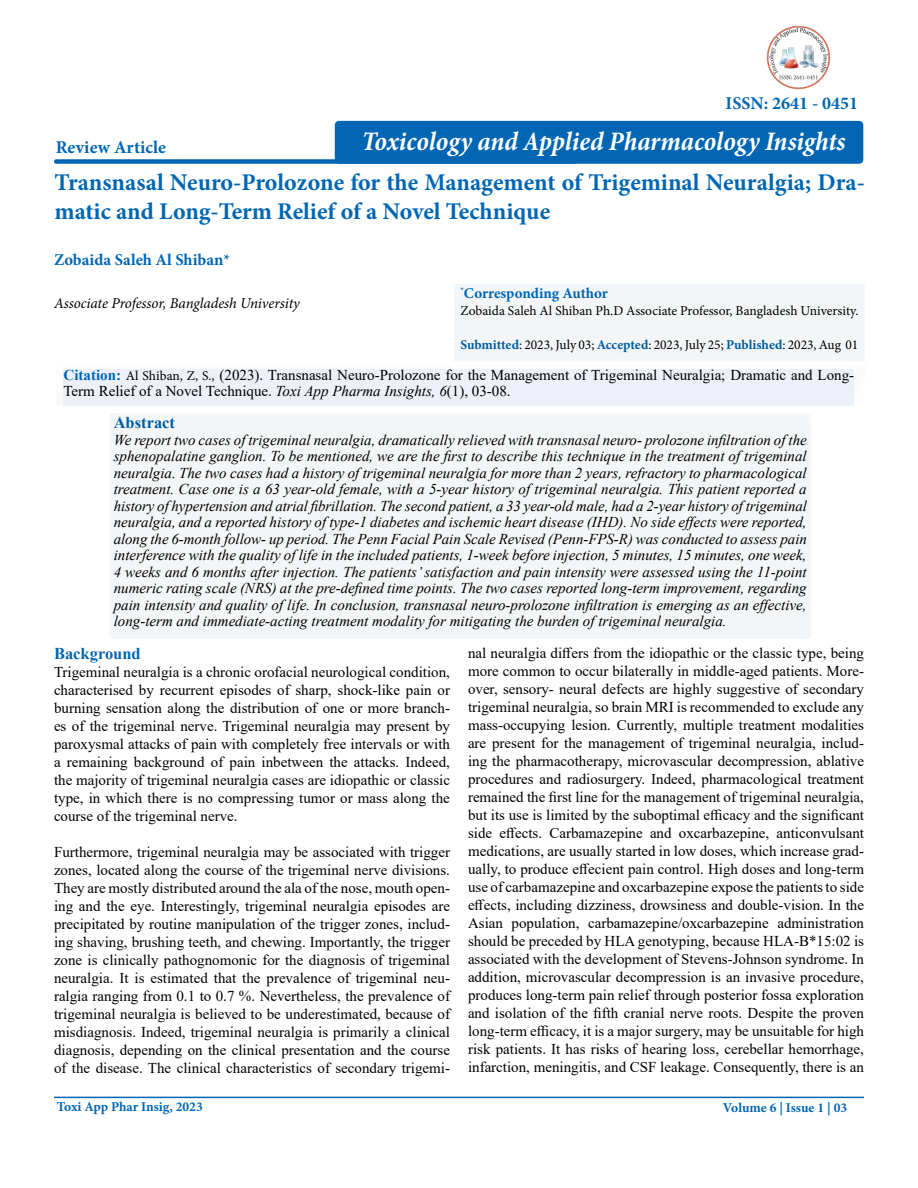
<style>
.page{position:relative;width:918px;height:1188px;background:#fff}
.page>*{position:absolute;margin:0;border:0;box-sizing:border-box;transform-origin:0 0}
.t1{font:italic 700 condensed 27px "Minion Pro";letter-spacing:-.005em;color:#fff}
.t2{font:700 24px/28.8px "Minion Pro";color:#0066b3}
.t3{font:700 18px "Minion Pro";color:#0066b3}
.t4{font:700 16.5px "Minion Pro";color:#0066b3}
.t5{font:700 16.5px "Times New Roman";color:#0066b3}
.t6{font:700 16.5px "Times New Roman";color:#005da4}
.t7{font:15px/18px "Times New Roman";color:#000;text-align:justify}
.t8{font:italic 15px/16.5px "Times New Roman";color:#000;text-align:justify}
.t9{font:italic 15px "Minion Pro";letter-spacing:-.01em;color:#000}
.t10{font:700 15px "Minion Pro";color:#0066b3}
.t11{font:13.5px "Minion Pro";color:#000}
.t12{font:700 13.5px "Minion Pro";letter-spacing:-.005em;color:#0066b3}
.s1{font-weight:700;color:#005da4}
.s2{font-weight:700;color:#0066b3}
.s3{font-family:"Minion Pro";font-size:13.5px}
.s4{font-style:italic}
</style>
<div class="page">
<div style="left:335px;top:121px;width:528px;height:43px;background:#0066b3;border-radius:4px"></div>
<div style="left:54px;top:159px;width:523px;height:5px;background:#0066b3;border-radius:2px"></div>
<hr style="left:54px;top:1097px;width:810px;height:1px;background:#0066b3">
<div style="left:97px;top:404px;width:728px;height:236px;background:#f3f5f6"></div>
<img style="left:766px;top:25px;width:65px;height:65px">
<div style="left:454px;top:284px;width:411px;height:77px;background:#f3f5f6"></div>
<div style="left:43px;top:364px;width:835px;height:51px;background:#fff"></div>
<div style="left:64px;top:369px;width:790px;height:37px;background:#eef0f9"></div>
<p class="t3" style="left:56px;top:135px;width:112px">Review Article</p>
<p class="t3" style="left:726px;top:90px;width:134px">ISSN: 2641 - 0451</p>
<h1 class="t1" style="left:362px;top:122px;width:485px">Toxicology and Applied Pharmacology Insights</h1>
<h2 class="t2" style="left:55px;top:167px;width:812px">Transnasal Neuro-Prolozone for the Management of Trigeminal Neuralgia; Dra&shy;matic and Long-Term Relief of a Novel Technique</h2>
<p class="t4" style="left:54px;top:248px;width:178px">Zobaida Saleh Al Shiban*</p>
<p class="t9" style="left:54px;top:293px;width:247px">Associate Professor, Bangladesh University</p>
<p class="t10" style="left:460px;top:283px;width:149px"><sup>*</sup>Corresponding Author</p>
<p class="t11" style="left:460px;top:301px;width:400px">Zobaida Saleh Al Shiban Ph.D Associate Professor, Bangladesh University.</p>
<p class="t11" style="left:460px;top:336px;width:400px"><span class="s1">Submitted</span>: 2023, July 03; <span class="s1">Accepted</span>: 2023, July 25; <span class="s1">Published</span>: 2023, Aug 01</p>
<p class="t7" style="left:64px;top:366px;width:792px;line-height:16.5px"><span class="s2">Citation:</span> <span class="s3">Al Shiban, Z, S.,</span> (2023). Transnasal Neuro-Prolozone for the Management of Trigeminal Neuralgia; Dramatic and Long-<br>Term Relief of a Novel Technique. <span class="s4">Toxi App Pharma Insights, 6</span>(1), 03-08.</p>
<p class="t6" style="left:114px;top:411px;width:63px">Abstract</p>
<p class="t8" style="left:114px;top:431px;width:695px">We report two cases of trigeminal neuralgia, dramatically relieved with transnasal neuro- prolozone infiltration of the sphenopalatine ganglion. To be mentioned, we are the first to describe this technique in the treatment of trigeminal neuralgia. The two cases had a history of trigeminal neuralgia for more than 2 years, refractory to pharmacological treatment. Case one is a 63 year-old female, with a 5-year history of trigeminal neuralgia. This patient reported a history of hypertension and atrial fibrillation. The second patient, a 33 year-old male, had a 2-year history of trigeminal neuralgia, and a reported history of type-1 diabetes and ischemic heart disease (IHD). No side effects were reported, along the 6-month follow- up period. The Penn Facial Pain Scale Revised (Penn-FPS-R) was conducted to assess pain interference with the quality of life in the included patients, 1-week before injection, 5 minutes, 15 minutes, one week, 4 weeks and 6 months after injection. The patients’ satisfaction and pain intensity were assessed using the 11-point numeric rating scale (NRS) at the pre-defined time points. The two cases reported long-term improvement, regarding pain intensity and quality of life. In conclusion, transnasal neuro-prolozone infiltration is emerging as an effective, long-term and immediate-acting treatment modality for mitigating the burden of trigeminal neuralgia.</p>
<p class="t5" style="left:54px;top:642px;width:88px">Background</p>
<p class="t7" style="left:54px;top:663px;width:398px">Trigeminal neuralgia is a chronic orofacial neurological condition, characterised by recurrent episodes of sharp, shock-like pain or burning sensation along the distribution of one or more branch&shy;es of the trigeminal nerve. Trigeminal neuralgia may present by paroxysmal attacks of pain with completely free intervals or with a remaining background of pain inbetween the attacks. Indeed, the majority of trigeminal neuralgia cases are idiopathic or classic type, in which there is no compressing tumor or mass along the course of the trigeminal nerve.</p>
<p class="t7" style="left:54px;top:843px;width:398px">Furthermore, trigeminal neuralgia may be associated with trigger zones, located along the course of the trigeminal nerve divisions.<br>They are mostly distributed around the ala of the nose, mouth open&shy;ing and the eye. Interestingly, trigeminal neuralgia episodes are precipitated by routine manipulation of the trigger zones, includ&shy;ing shaving, brushing teeth, and chewing. Importantly, the trigger zone is clinically pathognomonic for the diagnosis of trigeminal neuralgia. It is estimated that the prevalence of trigeminal neu&shy;ralgia ranging from 0.1 to 0.7 %. Nevertheless, the prevalence of trigeminal neuralgia is believed to be underestimated, because of misdiagnosis. Indeed, trigeminal neuralgia is primarily a clinical diagnosis, depending on the clinical presentation and the course of the disease. The clinical characteristics of secondary trigemi-</p>
<p class="t7" style="left:468px;top:644px;width:398px">nal neuralgia differs from the idiopathic or the classic type, being more common to occur bilaterally in middle-aged patients. More&shy;over, sensory- neural defects are highly suggestive of secondary trigeminal neuralgia, so brain MRI is recommended to exclude any mass-occupying lesion. Currently, multiple treatment modalities are present for the management of trigeminal neuralgia, includ&shy;ing the pharmacotherapy, microvascular decompression, ablative procedures and radiosurgery. Indeed, pharmacological treatment remained the first line for the management of trigeminal neuralgia, but its use is limited by the suboptimal efficacy and the significant side effects. Carbamazepine and oxcarbazepine, anticonvulsant medications, are usually started in low doses, which increase grad&shy;ually, to produce effecient pain control. High doses and long-term use of carbamazepine and oxcarbazepine expose the patients to side effects, including dizziness, drowsiness and double-vision. In the Asian population, carbamazepine/oxcarbazepine administration should be preceded by HLA genotyping, because HLA-B*15:02 is associated with the development of Stevens-Johnson syndrome. In addition, microvascular decompression is an invasive procedure, produces long-term pain relief through posterior fossa exploration and isolation of the fifth cranial nerve roots. Despite the proven long-term efficacy, it is a major surgery, may be unsuitable for high risk patients. It has risks of hearing loss, cerebellar hemorrhage, infarction, meningitis, and CSF leakage. Consequently, there is an</p>
<p class="t12" style="left:57px;top:1098px;width:147px">Toxi App Phar Insig, 2023</p>
<p class="t12" style="left:723px;top:1098px;width:126px">Volume 6 | Issue 1 | 03</p>
</div>
